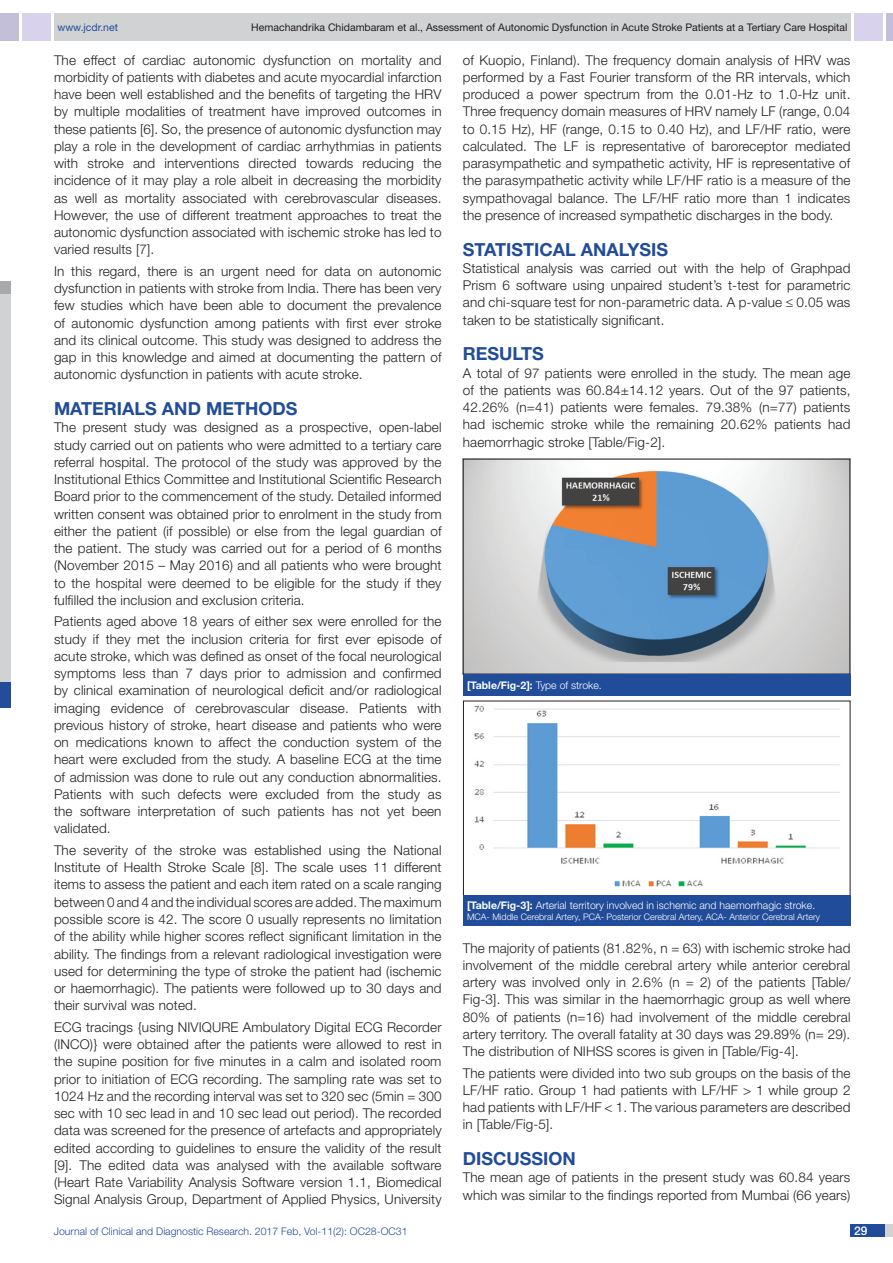
<style>
.page{position:relative;width:893px;height:1263px;background:#fff}
.page>*{position:absolute;margin:0;border:0;box-sizing:border-box;transform-origin:0 0}
.Heading{font:700 18px "Helvetica Neue";color:#214c99}
.Body_text{font:300 13.5px/17.2px "Helvetica Neue";letter-spacing:.01em;color:#231f20;text-align:justify}
.t1{font:500 12px "Helvetica Neue";color:#fff}
.t2{font:10.5px "Helvetica Neue";color:#231f20}
.Table_text{font:300 10.5px "Helvetica Neue";color:#fff}
.t3{font:300 10.5px "Helvetica Neue";color:#214c99}
.Table_text-2{font:700 10.5px "Helvetica Neue";color:#fff}
.t4{font:10.5px "Helvetica Neue";color:#214c99}
.Table_text-3{font:300 9px "Helvetica Neue";color:#fff}
.s1{font-weight:300}
.s2{font-weight:700}
</style>
<div class="page">
<div style="left:54px;top:13px;width:796px;height:28px;background:#d1d2d4"></div>
<div style="left:0;top:13px;width:19px;height:28px;background:#c3bfd8"></div>
<div style="left:22px;top:13px;width:29px;height:28px;background:#d9d2ec"></div>
<div style="left:886px;top:13px;width:7px;height:28px;background:#c3bfd8"></div>
<div style="left:854px;top:13px;width:29px;height:28px;background:#d9d2ec"></div>
<div style="left:850px;top:1224px;width:43px;height:13px;background:#d1d2d4"></div>
<div style="left:850px;top:1224px;width:35px;height:13px;background:#214c99"></div>
<div style="left:0;top:293px;width:11px;height:390px;background:#d1d2d4"></div>
<div style="left:0;top:682px;width:11px;height:26px;background:#244d99"></div>
<div style="left:0;top:281px;width:11px;height:12px;background:#a8a9ad"></div>
<img style="left:474px;top:705px;width:366px;height:182px">
<img style="left:465px;top:461px;width:383px;height:211px">
<div style="left:463px;top:674px;width:387px;height:22px;background:#214c99"></div>
<div style="left:463px;top:895px;width:387px;height:31px;background:#214c99"></div>
<p class="t4" style="left:57px;top:21px;width:62px">www.jcdr.net</p>
<p class="t2" style="left:251px;top:21px;width:598px">Hemachandrika Chidambaram et al., Assessment of Autonomic Dysfunction in Acute Stroke Patients at a Tertiary Care Hospital</p>
<p class="Body_text" style="left:54px;top:51px;width:389px">The effect of cardiac autonomic dysfunction on mortality and morbidity of patients with diabetes and acute myocardial infarction have been well established and the benefits of targeting the HRV by multiple modalities of treatment have improved outcomes in these patients [6]. So, the presence of autonomic dysfunction may play a role in the development of cardiac arrhythmias in patients with stroke and interventions directed towards reducing the incidence of it may play a role albeit in decreasing the morbidity as well as mortality associated with cerebrovascular diseases.<br>However, the use of different treatment approaches to treat the autonomic dysfunction associated with ischemic stroke has led to varied results [7].</p>
<p class="Body_text" style="left:54px;top:262px;width:389px">In this regard, there is an urgent need for data on autonomic dysfunction in patients with stroke from India. There has been very few studies which have been able to document the prevalence of autonomic dysfunction among patients with first ever stroke and its clinical outcome. This study was designed to address the gap in this knowledge and aimed at documenting the pattern of autonomic dysfunction in patients with acute stroke.</p>
<p class="Heading" style="left:54px;top:398px;width:245px">MATERIALS AND METHODS</p>
<p class="Body_text" style="left:54px;top:419px;width:389px">The present study was designed as a prospective, open-label study carried out on patients who were admitted to a tertiary care referral hospital. The protocol of the study was approved by the Institutional Ethics Committee and Institutional Scientific Research Board prior to the commencement of the study. Detailed informed written consent was obtained prior to enrolment in the study from either the patient (if possible) or else from the legal guardian of the patient. The study was carried out for a period of 6 months (November 2015 – May 2016) and all patients who were brought to the hospital were deemed to be eligible for the study if they fulfilled the inclusion and exclusion criteria.</p>
<p class="Body_text" style="left:54px;top:613px;width:389px">Patients aged above 18 years of either sex were enrolled for the study if they met the inclusion criteria for first ever episode of acute stroke, which was defined as onset of the focal neurological symptoms less than 7 days prior to admission and confirmed by clinical examination of neurological deficit and/or radiological imaging evidence of cerebrovascular disease. Patients with previous history of stroke, heart disease and patients who were on medications known to affect the conduction system of the heart were excluded from the study. A baseline ECG at the time of admission was done to rule out any conduction abnormalities.<br>Patients with such defects were excluded from the study as the software interpretation of such patients has not yet been validated.</p>
<p class="Body_text" style="left:54px;top:841px;width:389px">The severity of the stroke was established using the National Institute of Health Stroke Scale [8]. The scale uses 11 different items to assess the patient and each item rated on a scale ranging between 0 and 4 and the individual scores are added. The maximum possible score is 42. The score 0 usually represents no limitation of the ability while higher scores reflect significant limitation in the ability. The findings from a relevant radiological investigation were used for determining the type of stroke the patient had (ischemic or haemorrhagic). The patients were followed up to 30 days and their survival was noted.</p>
<p class="Body_text" style="left:54px;top:1018px;width:389px">ECG tracings {using NIVIQURE Ambulatory Digital ECG Recorder (INCO)} were obtained after the patients were allowed to rest in the supine position for five minutes in a calm and isolated room prior to initiation of ECG recording. The sampling rate was set to 1024 Hz and the recording interval was set to 320 sec (5min = 300 sec with 10 sec lead in and 10 sec lead out period). The recorded data was screened for the presence of artefacts and appropriately edited according to guidelines to ensure the validity of the result [9]. The edited data was analysed with the available software (Heart Rate Variability Analysis Software version 1.1, Biomedical Signal Analysis Group, Department of Applied Physics, University</p>
<p class="Body_text" style="left:463px;top:51px;width:389px">of Kuopio, Finland). The frequency domain analysis of HRV was performed by a Fast Fourier transform of the RR intervals, which produced a power spectrum from the 0.01-Hz to 1.0-Hz unit.<br>Three frequency domain measures of HRV namely LF (range, 0.04 to 0.15 Hz), HF (range, 0.15 to 0.40 Hz), and LF/HF ratio, were calculated. The LF is representative of baroreceptor mediated parasympathetic and sympathetic activity, HF is representative of the parasympathetic activity while LF/HF ratio is a measure of the sympathovagal balance. The LF/HF ratio more than 1 indicates the presence of increased sympathetic discharges in the body.</p>
<p class="Heading" style="left:463px;top:238px;width:187px">STATISTICAL ANALYSIS</p>
<p class="Body_text" style="left:463px;top:259px;width:389px">Statistical analysis was carried out with the help of Graphpad Prism 6 software using unpaired student’s t-test for parametric and chi-square test for non-parametric data. A p-value ≤ 0.05 was taken to be statistically significant.</p>
<p class="Heading" style="left:463px;top:343px;width:83px">RESULTS</p>
<p class="Body_text" style="left:463px;top:364px;width:389px">A total of 97 patients were enrolled in the study. The mean age of the patients was 60.84±14.12 years. Out of the 97 patients, 42.26% (n=41) patients were females. 79.38% (n=77) patients had ischemic stroke while the remaining 20.62% patients had haemorrhagic stroke [Table/Fig-2].</p>
<p class="Table_text-2" style="left:467px;top:679px;width:136px">[TABLE/FIG-2]: <span class="s1">Type of stroke.</span></p>
<p class="Table_text" style="left:467px;top:899px;width:350px"><span class="s2">[TABLE/FIG-3]:</span> Arterial territory involved in ischemic and haemorrhagic stroke.</p>
<p class="Table_text-3" style="left:467px;top:911px;width:354px">MCA- Middle Cerebral Artery, PCA- Posterior Cerebral Artery, ACA- Anterior Cerebral Artery</p>
<p class="Body_text" style="left:463px;top:939px;width:389px">The majority of patients (81.82%, n = 63) with ischemic stroke had involvement of the middle cerebral artery while anterior cerebral artery was involved only in 2.6% (n = 2) of the patients [Table/ Fig-3]. This was similar in the haemorrhagic group as well where 80% of patients (n=16) had involvement of the middle cerebral artery territory. The overall fatality at 30 days was 29.89% (n= 29).<br>The distribution of NIHSS scores is given in [Table/Fig-4].</p>
<p class="Body_text" style="left:463px;top:1064px;width:389px">The patients were divided into two sub groups on the basis of the LF/HF ratio. Group 1 had patients with LF/HF &gt; 1 while group 2 had patients with LF/HF &lt; 1. The various parameters are described in [Table/Fig-5].</p>
<p class="Heading" style="left:463px;top:1147px;width:112px">DISCUSSION</p>
<p class="Body_text" style="left:463px;top:1168px;width:389px">The mean age of patients in the present study was 60.84 years which was similar to the findings reported from Mumbai (66 years)</p>
<p class="t3" style="left:54px;top:1225px;width:355px">Journal of Clinical and Diagnostic Research. 2017 Feb, Vol-11(2): OC28-OC31</p>
<p class="t1" style="left:854px;top:1223px;width:15px">29</p>
</div>
